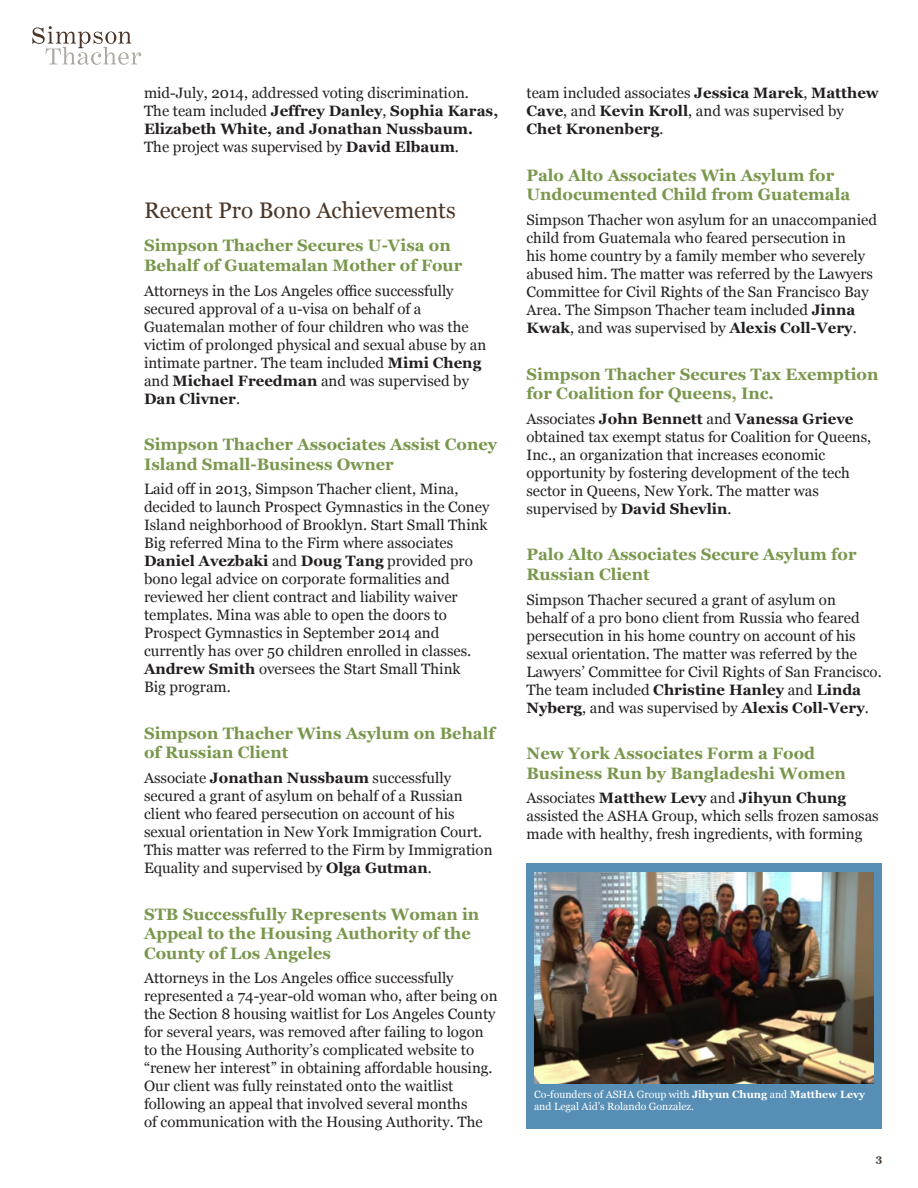
<style>
.page{position:relative;width:918px;height:1188px;background:#fff}
.page>*{position:absolute;margin:0;border:0;box-sizing:border-box;transform-origin:0 0}
.Head_Level_2{font:22.5px "Georgia";color:#4a3628}
.Subhead7533{font:700 16.5px/19.5px "Georgia";color:#79974c}
.Standard_Text{font:15px/18px "Georgia";color:#231f20}
.t1{font:10.5px/12px "Georgia";color:#fff}
.t2{font:700 10.5px "Georgia";color:#493728}
.s1{font-weight:700}
</style>
<div class="page">
<svg style="left:32px;top:26px;width:109px;height:39px"></svg>
<div style="left:526px;top:863px;width:356px;height:266px;background:#568eb5"></div>
<img style="left:534px;top:872px;width:340px;height:211px">
<p class="Standard_Text" style="left:144px;top:84px;width:356px">mid-July, 2014, addressed voting discrimination.<br>The team included <span class="s1">Jeffrey Danley</span>, <span class="s1">Sophia Karas, Elizabeth White, and Jonathan Nussbaum.<br></span>The project was supervised by <span class="s1">David Elbaum</span>.</p>
<p class="Head_Level_2" style="left:144px;top:194px;width:313px">Recent Pro Bono Achievements</p>
<p class="Subhead7533" style="left:144px;top:235px;width:320px">Simpson Thacher Secures U-Visa on<br>Behalf of Guatemalan Mother of Four</p>
<p class="Standard_Text" style="left:144px;top:281px;width:344px">Attorneys in the Los Angeles office successfully secured approval of a u-visa on behalf of a Guatemalan mother of four children who was the victim of prolonged physical and sexual abuse by an intimate partner. The team included <span class="s1">Mimi Cheng </span>and <span class="s1">Michael Freedman</span> and was supervised by <span class="s1">Dan Clivner</span>.</p>
<p class="Subhead7533" style="left:144px;top:434px;width:355px">Simpson Thacher Associates Assist Coney<br>Island Small-Business Owner</p>
<p class="Standard_Text" style="left:144px;top:480px;width:347px">Laid off in 2013, Simpson Thacher client, Mina, decided to launch Prospect Gymnastics in the Coney Island neighborhood of Brooklyn. Start Small Think Big referred Mina to the Firm where associates <span class="s1">Daniel Avezbaki</span> and <span class="s1">Doug Tang</span> provided pro bono legal advice on corporate formalities and reviewed her client contract and liability waiver templates. Mina was able to open the doors to Prospect Gymnastics in September 2014 and currently has over 50 children enrolled in classes.<br><span class="s1">Andrew Smith</span> oversees the Start Small Think<br>Big program.</p>
<p class="Subhead7533" style="left:144px;top:723px;width:352px">Simpson Thacher Wins Asylum on Behalf of Russian Client</p>
<p class="Standard_Text" style="left:144px;top:768px;width:350px">Associate <span class="s1">Jonathan Nussbaum</span> successfully secured a grant of asylum on behalf of a Russian client who feared persecution on account of his sexual orientation in New York Immigration Court.<br>This matter was referred to the Firm by Immigration Equality and supervised by <span class="s1">Olga Gutman</span>.</p>
<p class="Subhead7533" style="left:144px;top:903px;width:337px">STB Successfully Represents Woman in<br>Appeal to the Housing Authority of the<br>County of Los Angeles</p>
<p class="Standard_Text" style="left:144px;top:969px;width:355px">Attorneys in the Los Angeles office successfully represented a 74-year-old woman who, after being on the Section 8 housing waitlist for Los Angeles County for several years, was removed after failing to logon to the Housing Authority’s complicated website to “renew her interest” in obtaining affordable housing.<br>Our client was fully reinstated onto the waitlist following an appeal that involved several months<br>of communication with the Housing Authority. The</p>
<p class="Standard_Text" style="left:526px;top:84px;width:354px">team included associates <span class="s1">Jessica Marek</span>, <span class="s1">Matthew<br>Cave</span>, and <span class="s1">Kevin Kroll</span>, and was supervised by<br><span class="s1">Chet Kronenberg</span>.</p>
<p class="Subhead7533" style="left:526px;top:165px;width:325px">Palo Alto Associates Win Asylum for<br>Undocumented Child from Guatemala</p>
<p class="Standard_Text" style="left:526px;top:210px;width:352px">Simpson Thacher won asylum for an unaccompanied child from Guatemala who feared persecution in<br>his home country by a family member who severely abused him. The matter was referred by the Lawyers Committee for Civil Rights of the San Francisco Bay Area. The Simpson Thacher team included <span class="s1">Jinna Kwak</span>, and was supervised by <span class="s1">Alexis Coll-Very</span>.</p>
<p class="Subhead7533" style="left:526px;top:363px;width:353px">Simpson Thacher Secures Tax Exemption for Coalition for Queens, Inc.</p>
<p class="Standard_Text" style="left:526px;top:409px;width:346px">Associates <span class="s1">John Bennett</span> and <span class="s1">Vanessa Grieve </span>obtained tax exempt status for Coalition for Queens, Inc., an organization that increases economic opportunity by fostering development of the tech sector in Queens, New York. The matter was supervised by <span class="s1">David Shevlin</span>.</p>
<p class="Subhead7533" style="left:526px;top:544px;width:332px">Palo Alto Associates Secure Asylum for<br>Russian Client</p>
<p class="Standard_Text" style="left:526px;top:590px;width:357px">Simpson Thacher secured a grant of asylum on<br>behalf of a pro bono client from Russia who feared persecution in his home country on account of his sexual orientation. The matter was referred by the Lawyers’ Committee for Civil Rights of San Francisco.<br>The team included <span class="s1">Christine Hanley</span> and <span class="s1">Linda Nyberg</span>, and was supervised by <span class="s1">Alexis Coll-Very</span>.</p>
<p class="Subhead7533" style="left:526px;top:743px;width:321px">New York Associates Form a Food<br>Business Run by Bangladeshi Women</p>
<p class="Standard_Text" style="left:526px;top:789px;width:354px">Associates <span class="s1">Matthew Levy</span> and <span class="s1">Jihyun Chung </span>assisted the ASHA Group, which sells frozen samosas made with healthy, fresh ingredients, with forming</p>
<p class="t1" style="left:534px;top:1088px;width:333px">Co-founders of ASHA Group with <span class="s1">Jihyun Chung</span> and <span class="s1">Matthew Levy </span>and Legal Aid’s Rolando Gonzalez.</p>
<p class="t2" style="left:876px;top:1151px;width:8px">3</p>
</div>
